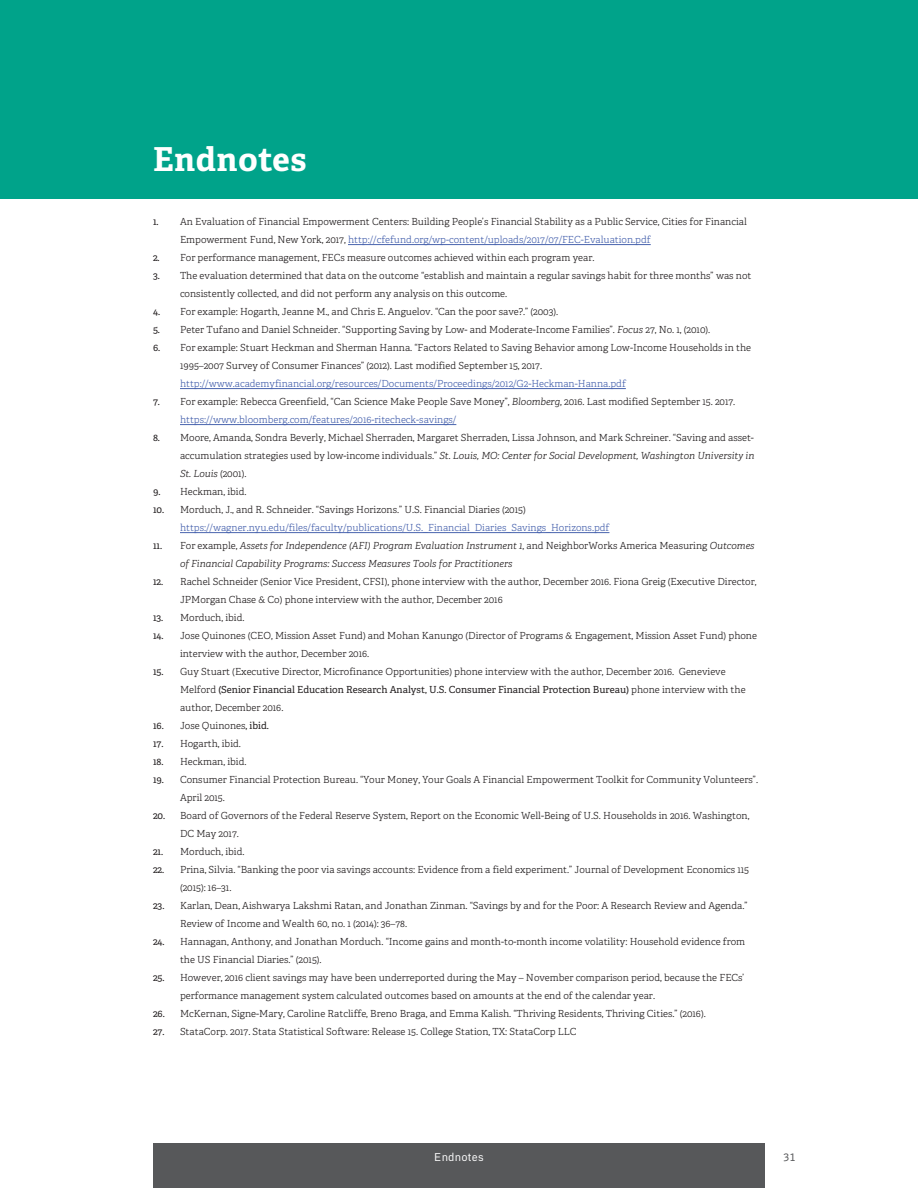
<style>
.page{position:relative;width:918px;height:1188px;background:#fff}
.page>*{position:absolute;margin:0;border:0;box-sizing:border-box;transform-origin:0 0}
.Chapter_Title{font:700 33px "Adelle";letter-spacing:.025em;color:#fff}
.t1{font:11.25px "Embarcadero MVB";letter-spacing:.02em;color:#fff}
.t2{font:11.25px "Embarcadero MVB";color:#57585a}
.t3{font:300 9.75px/18px "Adelle";color:#231f20}
.t4{font:italic 300 9.75px/18px "Adelle";color:#231f20}
.t5{font:300 9.75px/18px "Adelle";color:#4863ae}
.s1{font-weight:400}
.s2{color:#4863ae}
.s3{font-style:italic}
.s4{font-weight:400;color:#231f20}
.s5{color:#231f20}
.s6{font-weight:400;font-style:normal}
.s7{font-style:normal}
</style>
<div class="page">
<div style="left:153px;top:1143px;width:612px;height:45px;background:#57585a"></div>
<div style="left:0;top:0;width:918px;height:199px;background:#00a38a"></div>
<hr style="left:348px;top:244px;width:303px;height:1px;background:#4863ae">
<hr style="left:180px;top:388px;width:446px;height:1px;background:#4863ae">
<hr style="left:180px;top:424px;width:276px;height:1px;background:#4863ae">
<hr style="left:180px;top:532px;width:429px;height:1px;background:#4863ae">
<p class="Chapter_Title" style="left:153px;top:138px;width:155px">Endnotes</p>
<p class="t3" style="left:180px;top:213px;width:568px;text-indent:-27px"><span class="s1">1.</span> An Evaluation of Financial Empowerment Centers: Building People’s Financial Stability as a Public Service, Cities for Financial<br>Empowerment Fund, New York, 2017, <span class="s2">http://cfefund.org/wp-content/uploads/2017/07/FEC-Evaluation.pdf</span></p>
<p class="t3" style="left:153px;top:249px;width:443px"><span class="s1">2.</span> For performance management, FECs measure outcomes achieved within each program year.</p>
<p class="t3" style="left:180px;top:267px;width:573px;text-indent:-27px"><span class="s1">3.</span> The evaluation determined that data on the outcome “establish and maintain a regular savings habit for three months” was not consistently collected, and did not perform any analysis on this outcome.</p>
<p class="t3" style="left:153px;top:303px;width:407px"><span class="s1">4.</span> For example: Hogarth, Jeanne M., and Chris E. Anguelov. “Can the poor save?.” (2003).</p>
<p class="t3" style="left:153px;top:321px;width:559px"><span class="s1">5.</span> Peter Tufano and Daniel Schneider. “Supporting Saving by Low- and Moderate-Income Families”. <span class="s3">Focus</span> 27, No. 1, (2010).</p>
<p class="t3" style="left:180px;top:339px;width:573px;text-indent:-27px"><span class="s1">6.</span> For example: Stuart Heckman and Sherman Hanna. “Factors Related to Saving Behavior among Low-Income Households in the<br>1995–2007 Survey of Consumer Finances” (2012). Last modified September 15, 2017. <span class="s2">http://www.academyfinancial.org/resources/Documents/Proceedings/2012/G2-Heckman-Hanna.pdf</span></p>
<p class="t3" style="left:180px;top:393px;width:557px;text-indent:-27px"><span class="s1">7.</span> For example: Rebecca Greenfield, “Can Science Make People Save Money”, <span class="s3">Bloomberg</span>, 2016. Last modified September 15. 2017. <span class="s2">https://www.bloomberg.com/features/2016-ritecheck-savings/</span></p>
<p class="t3" style="left:180px;top:429px;width:576px;text-align:justify;text-indent:-27px"><span class="s1">8.</span> Moore, Amanda, Sondra Beverly, Michael Sherraden, Margaret Sherraden, Lissa Johnson, and Mark Schreiner. “Saving and asset&shy;accumulation strategies used by low-income individuals.” <span class="s3">St. Louis, MO: Center for Social Development, Washington University in St. Louis</span> (2001).</p>
<p class="t3" style="left:153px;top:483px;width:95px"><span class="s1">9.</span> Heckman, ibid.</p>
<p class="t5" style="left:180px;top:501px;width:431px;text-indent:-27px"><span class="s4">10.</span> <span class="s5">Morduch, J., and R. Schneider. “Savings Horizons.” U.S. Financial Diaries (2015) </span>https://wagner.nyu.edu/files/faculty/publications/U.S._Financial_Diaries_Savings_Horizons.pdf</p>
<p class="t4" style="left:180px;top:537px;width:576px;text-indent:-27px"><span class="s6">11.</span> <span class="s7">For example,</span> Assets for Independence (AFI) Program Evaluation Instrument 1<span class="s7">, and NeighborWorks America Measuring</span> Outcomes of Financial Capability Programs: Success Measures Tools for Practitioners</p>
<p class="t3" style="left:180px;top:573px;width:578px;text-indent:-27px"><span class="s1">12.</span> Rachel Schneider (Senior Vice President, CFSI), phone interview with the author, December 2016. Fiona Greig (Executive Director,<br>JPMorgan Chase &amp; Co) phone interview with the author, December 2016</p>
<p class="t3" style="left:153px;top:609px;width:93px"><span class="s1">13.</span> Morduch, ibid.</p>
<p class="t3" style="left:180px;top:627px;width:579px;text-indent:-27px"><span class="s1">14.</span> Jose Quinones (CEO, Mission Asset Fund) and Mohan Kanungo (Director of Programs &amp; Engagement, Mission Asset Fund) phone interview with the author, December 2016.</p>
<p class="t3" style="left:180px;top:663px;width:567px;text-indent:-27px"><span class="s1">15.</span> Guy Stuart (Executive Director, Microfinance Opportunities) phone interview with the author, December 2016. Genevieve<br>Melford <span class="s1">(Senior Financial Education Research Analyst, U.S. Consumer Financial Protection Bureau)</span> phone interview with the author, December 2016.</p>
<p class="t3" style="left:153px;top:717px;width:118px"><span class="s1">16.</span> Jose Quinones<span class="s1">, ibid.</span></p>
<p class="t3" style="left:153px;top:735px;width:89px"><span class="s1">17.</span> Hogarth, ibid.</p>
<p class="t3" style="left:153px;top:753px;width:95px"><span class="s1">18.</span> Heckman, ibid.</p>
<p class="t3" style="left:180px;top:771px;width:580px;text-indent:-27px"><span class="s1">19.</span> Consumer Financial Protection Bureau. “Your Money, Your Goals A Financial Empowerment Toolkit for Community Volunteers”.<br>April 2015.</p>
<p class="t3" style="left:180px;top:807px;width:571px;text-indent:-27px"><span class="s1">20.</span> Board of Governors of the Federal Reserve System, Report on the Economic Well-Being of U.S. Households in 2016. Washington,<br>DC May 2017.</p>
<p class="t3" style="left:153px;top:843px;width:93px"><span class="s1">21.</span> Morduch, ibid.</p>
<p class="t3" style="left:180px;top:861px;width:571px;text-indent:-27px"><span class="s1">22.</span> Prina, Silvia. “Banking the poor via savings accounts: Evidence from a field experiment.” Journal of Development Economics 115 (2015): 16–31.</p>
<p class="t3" style="left:180px;top:897px;width:569px;text-indent:-27px"><span class="s1">23.</span> Karlan, Dean, Aishwarya Lakshmi Ratan, and Jonathan Zinman. “Savings by and for the Poor: A Research Review and Agenda.”<br>Review of Income and Wealth 60, no. 1 (2014): 36–78.</p>
<p class="t3" style="left:180px;top:933px;width:567px;text-indent:-27px"><span class="s1">24.</span> Hannagan, Anthony, and Jonathan Morduch. “Income gains and month-to-month income volatility: Household evidence from the US Financial Diaries.” (2015).</p>
<p class="t3" style="left:180px;top:969px;width:566px;text-indent:-27px"><span class="s1">25.</span> However, 2016 client savings may have been underreported during the May – November comparison period, because the FECs’ performance management system calculated outcomes based on amounts at the end of the calendar year.</p>
<p class="t3" style="left:153px;top:1005px;width:554px"><span class="s1">26.</span> McKernan, Signe-Mary, Caroline Ratcliffe, Breno Braga, and Emma Kalish. “Thriving Residents, Thriving Cities.” (2016).</p>
<p class="t3" style="left:153px;top:1023px;width:425px"><span class="s1">27.</span> StataCorp. 2017. Stata Statistical Software: Release 15. College Station, TX: StataCorp LLC</p>
<p class="t1" style="left:434px;top:1150px;width:51px">Endnotes</p>
<p class="t2" style="left:783px;top:1150px;width:15px">31</p>
</div>
